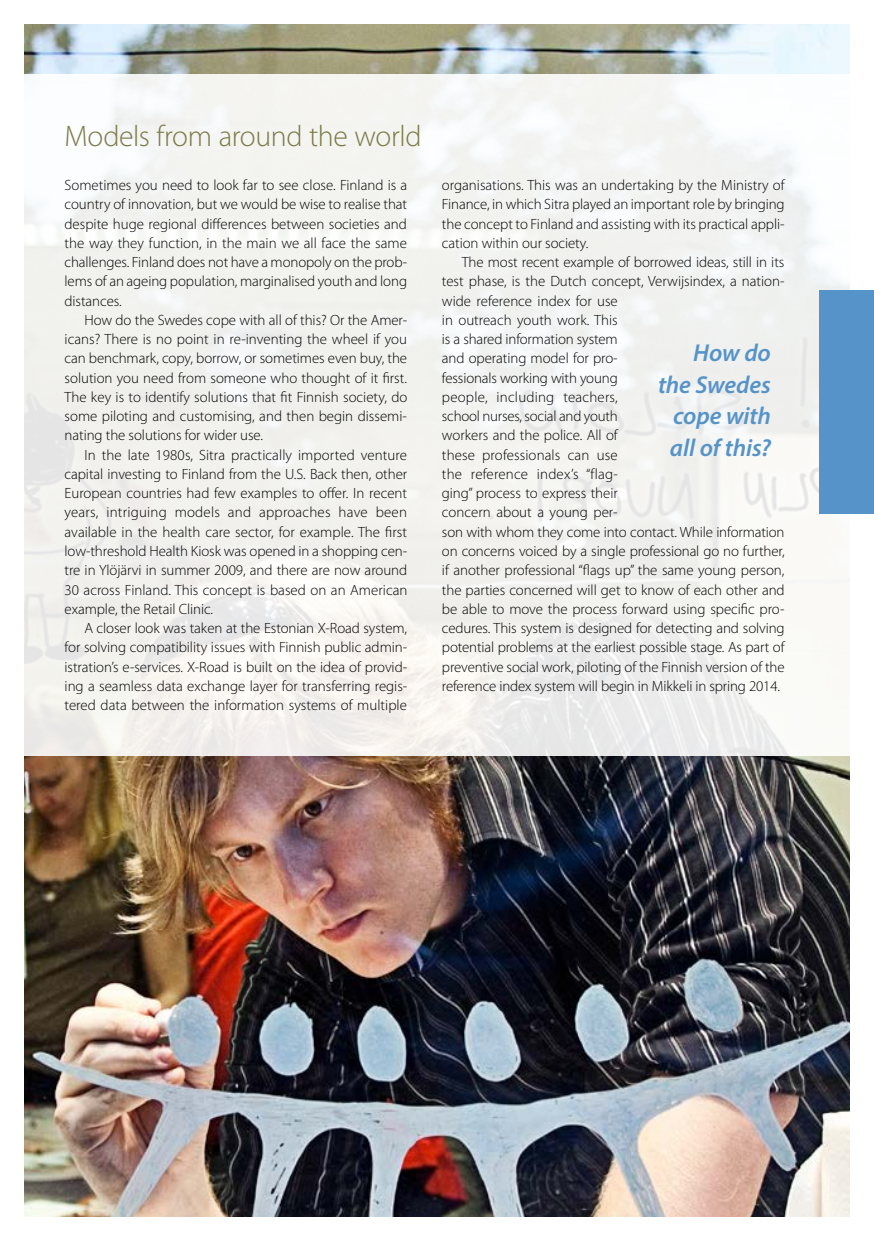
<style>
.page{position:relative;width:874px;height:1241px;background:#fff}
.page>*{position:absolute;margin:0;border:0;box-sizing:border-box;transform-origin:0 0}
.t1{font:300 29.75px "Myriad Pro";letter-spacing:-.01em;color:#7b7a47}
.t2{font:italic 600 24.5px/31.5px "Myriad Pro";letter-spacing:-.005em;color:#5693c9;text-align:right}
.t3{font:300 14.88px/19.2px "Myriad Pro";letter-spacing:-.005em;color:#000;text-align:justify}
</style>
<div class="page">
<img style="left:25px;top:25px;width:823px;height:1190px">
<div style="left:0;top:74px;width:873px;height:681px;background:linear-gradient(to bottom,#f5f6f5,#f2f1ee)"></div>
<div style="left:819px;top:290px;width:54px;height:223px;background:#5693c9"></div>
<h1 class="t1" style="left:64px;top:119px;width:358px">Models from around the world</h1>
<p class="t3" style="left:64px;top:175px;width:344px">Sometimes you need to look far to see close. Finland is a country of innovation, but we would be wise to realise that despite huge regional differences between societies and the way they function, in the main we all face the same challenges. Finland does not have a monopoly on the prob&shy;lems of an ageing population, marginalised youth and long distances.</p>
<p class="t3" style="left:64px;top:310px;width:344px;text-indent:20px">How do the Swedes cope with all of this? Or the Amer&shy;icans? There is no point in re-inventing the wheel if you can benchmark, copy, borrow, or sometimes even buy, the solution you need from someone who thought of it first.<br>The key is to identify solutions that fit Finnish society, do some piloting and customising, and then begin dissemi&shy;nating the solutions for wider use.</p>
<p class="t3" style="left:64px;top:445px;width:344px;text-indent:20px">In the late 1980s, Sitra practically imported venture capital investing to Finland from the U.S. Back then, other European countries had few examples to offer. In recent years, intriguing models and approaches have been available in the health care sector, for example. The first low-threshold Health Kiosk was opened in a shopping cen&shy;tre in Ylöjärvi in summer 2009, and there are now around 30 across Finland. This concept is based on an American example, the Retail Clinic.</p>
<p class="t3" style="left:64px;top:618px;width:344px;text-indent:20px">A closer look was taken at the Estonian X-Road system, for solving compatibility issues with Finnish public admin&shy;istration’s e-services. X-Road is built on the idea of provid&shy;ing a seamless data exchange layer for transferring regis&shy;tered data between the information systems of multiple</p>
<p class="t3" style="left:441px;top:175px;width:344px">organisations. This was an undertaking by the Ministry of Finance, in which Sitra played an important role by bringing the concept to Finland and assisting with its practical appli&shy;cation within our society.</p>
<p class="t3" style="left:441px;top:252px;width:344px;text-align:left;text-indent:20px">The most recent example of borrowed ideas, still in its test phase, is the Dutch concept, Verwijsindex, a nation&shy;wide reference index for use<br>in outreach youth work. This<br>is a shared information system<br>and operating model for pro-<br>fessionals working with young<br>people, including teachers,<br>school nurses, social and youth<br>workers and the police. All of<br>these professionals can use<br>the reference index’s “flag-<br>ging” process to express their<br>concern about a young per-<br>son with whom they come into contact. While information on concerns voiced by a single professional go no further, if another professional “flags up” the same young person, the parties concerned will get to know of each other and be able to move the process forward using specific pro&shy;cedures. This system is designed for detecting and solving potential problems at the earliest possible stage. As part of preventive social work, piloting of the Finnish version of the reference index system will begin in Mikkeli in spring 2014.</p>
<h2 class="t2" style="left:657px;top:336px;width:114px">How do the Swedes cope with all of this?</h2>
</div>
